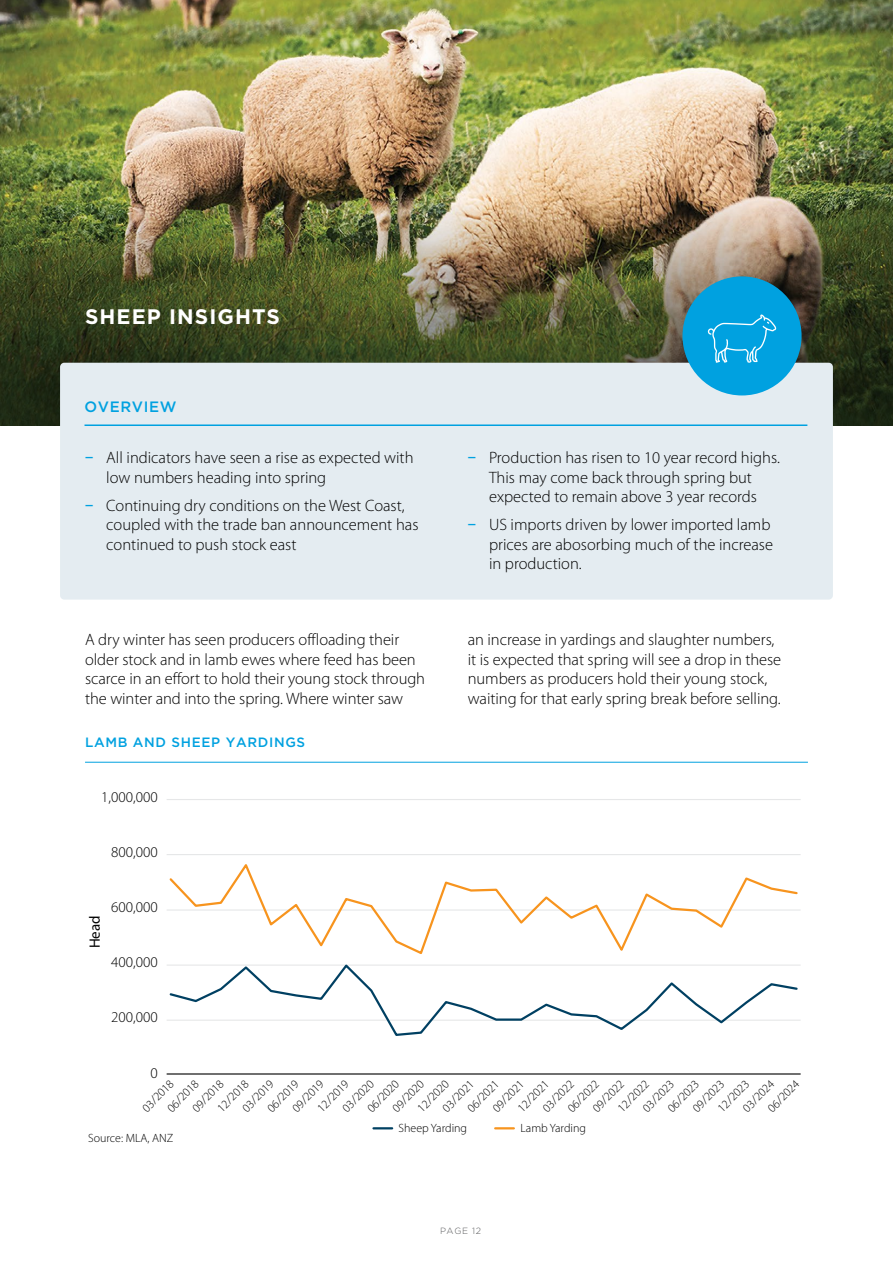
<style>
.page{position:relative;width:893px;height:1263px;background:#fff}
.page>*{position:absolute;margin:0;border:0;box-sizing:border-box;transform-origin:0 0}
.t1{font:700 21px "Gotham";letter-spacing:.05em;color:#fff}
.t2{font:300 16.5px/19.5px "Myriad Pro";letter-spacing:-.005em;color:#000}
.t3{font:300 15px "Myriad Pro";color:#000}
.t4{font:500 15px "Gotham";letter-spacing:.04em;color:#00a1e0}
.t5{font:15px "Myriad Pro";color:#000}
.t6{font:500 13.5px "Gotham";letter-spacing:.05em;color:#00a1e0}
.t7{font:300 12px "Myriad Pro";color:#000}
.t8{font:300 9px "Gotham";letter-spacing:.07em;color:#58595b}
.s1{font-weight:600;color:#00a1e0}
</style>
<div class="page">
<img style="left:0;top:0;width:893px;height:119px">
<img style="left:0;top:119px;width:893px;height:306px">
<div style="left:60px;top:363px;width:773px;height:237px;background:#e4ecf1;border-radius:4px"></div>
<hr style="left:85px;top:424px;width:722px;height:2px;background:#00a1e0">
<div style="left:682px;top:276px;width:119px;height:119px;background:#00a1e0;border-radius:50%"></div>
<svg style="left:708px;top:314px;width:68px;height:49px"></svg>
<hr style="left:85px;top:762px;width:723px;height:1px;background:#00a1e0">
<hr style="left:167px;top:1019px;width:634px;height:2px;background:#e6e7e8">
<hr style="left:167px;top:964px;width:634px;height:2px;background:#e6e7e8">
<hr style="left:167px;top:909px;width:634px;height:1px;background:#e6e7e8">
<hr style="left:167px;top:854px;width:634px;height:1px;background:#e6e7e8">
<hr style="left:167px;top:799px;width:634px;height:1px;background:#e6e7e8">
<hr style="left:167px;top:1073px;width:634px;height:1px;background:#000">
<svg style="left:168px;top:964px;width:631px;height:72px"></svg>
<svg style="left:168px;top:864px;width:631px;height:90px"></svg>
<svg style="left:373px;top:1127px;width:19px;height:2px"></svg>
<svg style="left:495px;top:1127px;width:19px;height:2px"></svg>
<p class="t1" style="left:85px;top:303px;width:196px">SHEEP INSIGHTS</p>
<p class="t4" style="left:85px;top:398px;width:93px">OVERVIEW</p>
<p class="t2" style="left:106px;top:448px;width:309px;text-indent:-21px"><span class="s1">ū</span> All indicators have seen a rise as expected with low numbers heading into spring</p>
<p class="t2" style="left:106px;top:496px;width:314px;text-indent:-21px"><span class="s1">ū</span> Continuing dry conditions on the West Coast, coupled with the trade ban announcement has continued to push stock east</p>
<p class="t2" style="left:468px;top:448px;width:314px;text-align:center"><span class="s1">ū</span> Production has risen to 10 year record highs.<br>This may come back through spring but expected to remain above 3 year records</p>
<p class="t2" style="left:489px;top:515px;width:286px;text-indent:-21px"><span class="s1">ū</span> US imports driven by lower imported lamb prices are abosorbing much of the increase in production.</p>
<p class="t2" style="left:85px;top:630px;width:342px">A dry winter has seen producers offloading their older stock and in lamb ewes where feed has been scarce in an effort to hold their young stock through the winter and into the spring. Where winter saw</p>
<p class="t2" style="left:468px;top:630px;width:315px">an increase in yardings and slaughter numbers, it is expected that spring will see a drop in these numbers as producers hold their young stock, waiting for that early spring break before selling.</p>
<p class="t6" style="left:85px;top:734px;width:222px">LAMB AND SHEEP YARDINGS</p>
<p class="t3" style="left:101px;top:788px;width:58px">1,000,000</p>
<p class="t3" style="left:111px;top:843px;width:48px">800,000</p>
<p class="t5" style="left:85px;top:948px;width:34px;rotate:-90deg">Head</p>
<p class="t3" style="left:111px;top:899px;width:48px">600,000</p>
<p class="t3" style="left:111px;top:954px;width:48px">400,000</p>
<p class="t3" style="left:111px;top:1009px;width:48px">200,000</p>
<p class="t3" style="left:150px;top:1064px;width:9px">0</p>
<p class="t7" style="left:740px;top:1105px;width:41px;rotate:-46deg">03/2024</p>
<p class="t7" style="left:240px;top:1105px;width:41px;rotate:-46deg">03/2019</p>
<p class="t7" style="left:265px;top:1105px;width:41px;rotate:-46deg">06/2019</p>
<p class="t7" style="left:765px;top:1105px;width:41px;rotate:-46deg">06/2024</p>
<p class="t7" style="left:290px;top:1105px;width:41px;rotate:-46deg">09/2019</p>
<p class="t7" style="left:315px;top:1105px;width:41px;rotate:-46deg">12/2019</p>
<p class="t7" style="left:340px;top:1105px;width:41px;rotate:-46deg">03/2020</p>
<p class="t7" style="left:365px;top:1105px;width:41px;rotate:-46deg">06/2020</p>
<p class="t7" style="left:390px;top:1105px;width:41px;rotate:-46deg">09/2020</p>
<p class="t7" style="left:415px;top:1105px;width:41px;rotate:-46deg">12/2020</p>
<p class="t7" style="left:139px;top:1105px;width:41px;rotate:-46deg">03/2018</p>
<p class="t7" style="left:164px;top:1105px;width:41px;rotate:-46deg">06/2018</p>
<p class="t7" style="left:190px;top:1105px;width:41px;rotate:-46deg">09/2018</p>
<p class="t7" style="left:215px;top:1105px;width:41px;rotate:-46deg">12/2018</p>
<p class="t7" style="left:540px;top:1105px;width:41px;rotate:-46deg">03/2022</p>
<p class="t7" style="left:565px;top:1105px;width:41px;rotate:-46deg">06/2022</p>
<p class="t7" style="left:590px;top:1105px;width:41px;rotate:-46deg">09/2022</p>
<p class="t7" style="left:615px;top:1105px;width:41px;rotate:-46deg">12/2022</p>
<p class="t7" style="left:665px;top:1105px;width:41px;rotate:-46deg">06/2023</p>
<p class="t7" style="left:690px;top:1105px;width:41px;rotate:-46deg">09/2023</p>
<p class="t7" style="left:715px;top:1105px;width:41px;rotate:-46deg">12/2023</p>
<p class="t7" style="left:640px;top:1105px;width:41px;rotate:-46deg">03/2023</p>
<p class="t7" style="left:515px;top:1105px;width:41px;rotate:-46deg">12/2021</p>
<p class="t7" style="left:440px;top:1105px;width:41px;rotate:-46deg">03/2021</p>
<p class="t7" style="left:465px;top:1105px;width:41px;rotate:-46deg">06/2021</p>
<p class="t7" style="left:490px;top:1105px;width:41px;rotate:-46deg">09/2021</p>
<p class="t7" style="left:88px;top:1132px;width:87px">Source: MLA, ANZ</p>
<p class="t7" style="left:399px;top:1121px;width:70px">Sheep Yarding</p>
<p class="t8" style="left:440px;top:1225px;width:43px">PAGE 12</p>
<p class="t7" style="left:520px;top:1121px;width:67px">Lamb Yarding</p>
</div>
